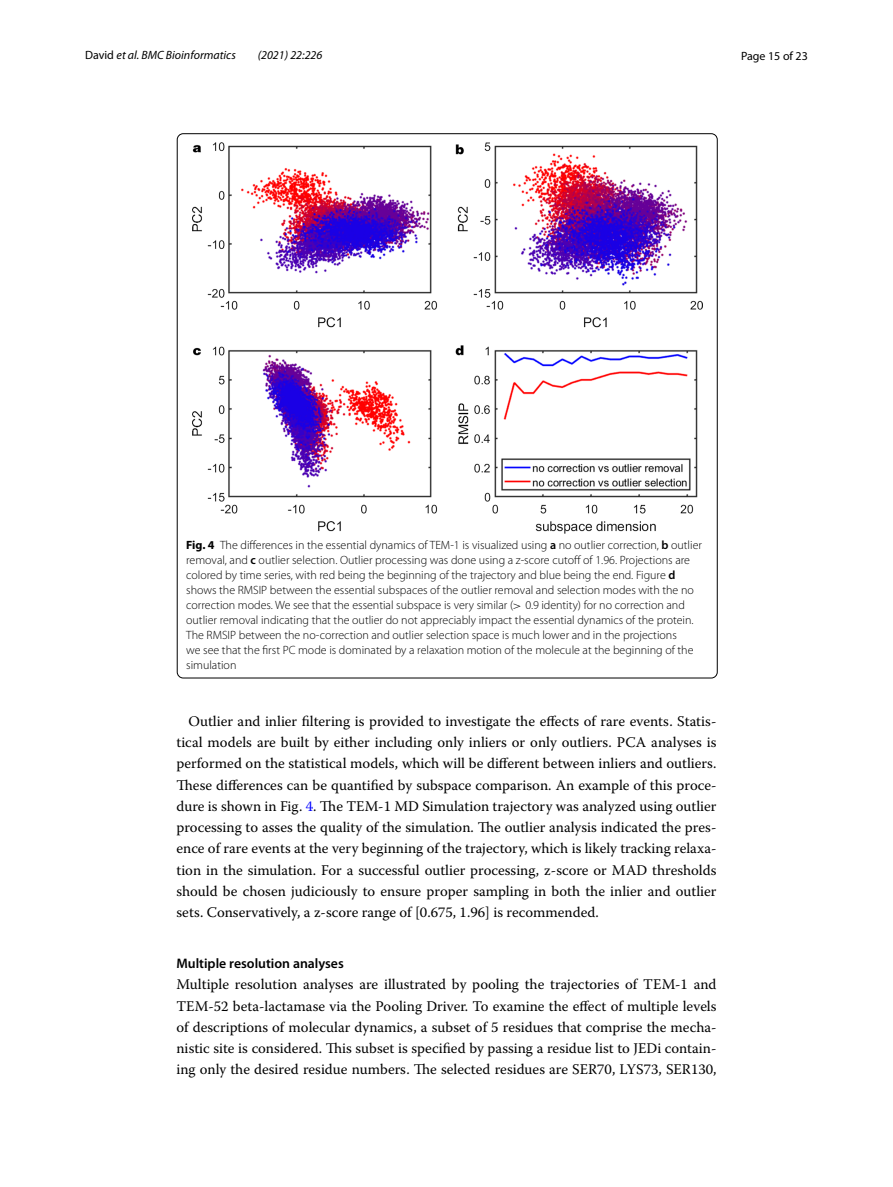
<style>
.page{position:relative;width:893px;height:1187px;background:#fff}
.page>*{position:absolute;margin:0;border:0;box-sizing:border-box;transform-origin:0 0}
.t1{font:14.7px/21.3px "Warnock Pro";color:#000;text-align:justify}
.t2{font:600 13.8px "Myriad Pro";color:#000}
.t3{font:300 12px/15px "Myriad Pro";color:#000}
.t4{font:italic 12px "Myriad Pro";color:#000}
.t5{font:12px "Myriad Pro";color:#000}
.s1{font-style:normal}
.s2{font-weight:700}
.s3{font-weight:600}
.s4{font-family:"MTMI13";font-weight:400}
.s5{font-family:"Myriad Pro Light 2";font-weight:400}
.s6{color:#00f}
</style>
<div class="page">
<img style="left:192px;top:143px;width:510px;height:390px">
<p class="t4" style="left:85px;top:48px;width:152px"><span class="s1">David</span> et al. BMC Bioinformatics</p>
<p class="t4" style="left:258px;top:48px;width:66px">(2021) 22:226</p>
<p class="t5" style="left:741px;top:48px;width:68px">Page 15 of 23</p>
<p class="t3" style="left:186px;top:537px;width:517px"><span class="s2">Fig. 4</span> The differences in the essential dynamics of TEM-1 is visualized using <span class="s3">a</span> no outlier correction, <span class="s3">b</span> outlier removal, and <span class="s3">c</span> outlier selection. Outlier processing was done using a z-score cutoff of 1.96. Projections are colored by time series, with red being the beginning of the trajectory and blue being the end. Figure <span class="s3">d </span>shows the RMSIP between the essential subspaces of the outlier removal and selection modes with the no correction modes. We see that the essential subspace is very similar (<span class="s4">&gt;</span> <span class="s5">0.9</span> identity) for no correction and outlier removal indicating that the outlier do not appreciably impact the essential dynamics of the protein.<br>The RMSIP between the no-correction and outlier selection space is much lower and in the projections<br>we see that the first PC mode is dominated by a relaxation motion of the molecule at the beginning of the simulation</p>
<p class="t1" style="left:176px;top:710px;width:542px;text-indent:12px">Outlier and inlier filtering is provided to investigate the effects of rare events. Statis&shy;tical models are built by either including only inliers or only outliers. PCA analyses is performed on the statistical models, which will be different between inliers and outliers.<br>These differences can be quantified by subspace comparison. An example of this proce&shy;dure is shown in Fig. <span class="s6">4</span>. The TEM-1 MD Simulation trajectory was analyzed using outlier processing to asses the quality of the simulation. The outlier analysis indicated the pres&shy;ence of rare events at the very beginning of the trajectory, which is likely tracking relaxa&shy;tion in the simulation. For a successful outlier processing, z-score or MAD thresholds should be chosen judiciously to ensure proper sampling in both the inlier and outlier sets. Conservatively, a z-score range of [0.675, 1.96] is recommended.</p>
<p class="t2" style="left:176px;top:954px;width:169px">Multiple resolution analyses</p>
<p class="t1" style="left:176px;top:973px;width:542px">Multiple resolution analyses are illustrated by pooling the trajectories of TEM-1 and TEM-52 beta-lactamase via the Pooling Driver. To examine the effect of multiple levels of descriptions of molecular dynamics, a subset of 5 residues that comprise the mecha&shy;nistic site is considered. This subset is specified by passing a residue list to JEDi contain&shy;ing only the desired residue numbers. The selected residues are SER70, LYS73, SER130,</p>
</div>
